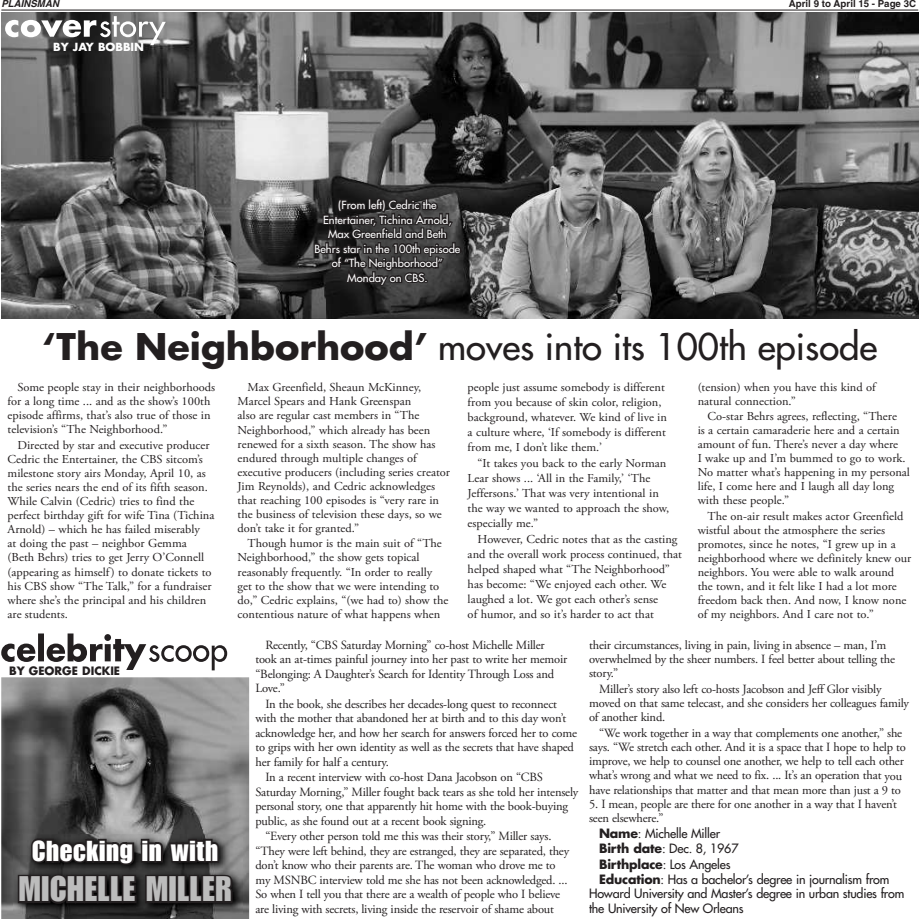
<style>
.page{position:relative;width:919px;height:919px;background:#fff}
.page>*{position:absolute;margin:0;border:0;box-sizing:border-box;transform-origin:0 0}
.t1{font:500 35.75px "Futura Std";color:#231f20}
.t2{font:34.75px "Impact LT Std";letter-spacing:.025em;color:#bcbcbc}
.t3{font:28.25px "Impact LT Std";letter-spacing:.025em;color:#fff}
.t4{font:12.5px/14.4px "Adobe Garamond Pro";letter-spacing:-.015em;color:#231f20}
.t5{font:500 12.5px/15.5px "Futura Std";letter-spacing:-.015em;color:#231f20}
.t6{font:12.12px/14.1px "Adobe Garamond Pro";color:#231f20}
.t7{font:700 11.25px "Futura Std";color:#231f20}
.t8{font:500 10.88px/14.5px "Futura Std";color:#fff;text-align:center}
.t9{font:700 10.88px "Futura Std";color:#fff}
.t10{font:700 9.75px "Helvetica";color:#231f20}
.t11{font:italic 700 9.75px "Helvetica";color:#231f20}
.s1{font-weight:700}
</style>
<div class="page">
<hr style="left:1px;top:10px;width:916px;height:1px;background:#231f20">
<img style="left:1px;top:677px;width:248px;height:241px">
<svg style="left:1px;top:633px;width:226px;height:37px"></svg>
<img style="left:13px;top:833px;width:229px;height:79px">
<svg style="left:29px;top:836px;width:192px;height:30px;background:#2c2a2a"></svg>
<svg style="left:16px;top:872px;width:218px;height:33px;background:#1e1c1d"></svg>
<img style="left:1px;top:12px;width:917px;height:306px">
<svg style="left:312px;top:196px;width:151px;height:91px;background:#2f2d2e"></svg>
<svg style="left:5px;top:16px;width:161px;height:29px"></svg>
<p class="t11" style="left:1px;top:-2px;width:61px">PLAINSMAN</p>
<p class="t10" style="left:788px;top:0;width:129px">April 9 to April 15 - Page 3C</p>
<p class="t9" style="left:53px;top:42px;width:92px">BY JAY BOBBIN</p>
<p class="t8" style="left:314px;top:198px;width:147px">(From left) Cedric the<br>Entertainer, Tichina Arnold,<br>Max Greenfield and Beth<br>Behrs star in the 100th episode of “The Neighborhood”<br>Monday on CBS.</p>
<h1 class="t1" style="left:43px;top:328px;width:835px"><span class="s1">‘The Neighborhood’</span> moves into its 100th episode</h1>
<p class="t6" style="left:8px;top:381px;width:209px;text-indent:10px">Some people stay in their neighborhoods for a long time ... and as the show’s 100th episode affirms, that’s also true of those in television’s “The Neighborhood.”</p>
<p class="t6" style="left:8px;top:439px;width:208px;text-indent:10px">Directed by star and executive producer Cedric the Entertainer, the CBS sitcom’s milestone story airs Monday, April 10, as the series nears the end of its fifth season.<br>While Calvin (Cedric) tries to find the perfect birthday gift for wife Tina (Tichina Arnold) – which he has failed miserably<br>at doing the past – neighbor Gemma (Beth Behrs) tries to get Jerry O’Connell (appearing as himself) to donate tickets to his CBS show “The Talk,” for a fundraiser where she’s the principal and his children are students.</p>
<p class="t6" style="left:237px;top:381px;width:214px;text-indent:10px">Max Greenfield, Sheaun McKinney, Marcel Spears and Hank Greenspan<br>also are regular cast members in “The Neighborhood,” which already has been renewed for a sixth season. The show has endured through multiple changes of executive producers (including series creator Jim Reynolds), and Cedric acknowledges that reaching 100 episodes is “very rare in the business of television these days, so we don’t take it for granted.”</p>
<p class="t6" style="left:237px;top:537px;width:212px;text-indent:10px">Though humor is the main suit of “The Neighborhood,” the show gets topical reasonably frequently. “In order to really get to the show that we were intending to do,” Cedric explains, “(we had to) show the contentious nature of what happens when</p>
<p class="t6" style="left:467px;top:381px;width:201px;line-height:14.9px">people just assume somebody is different from you because of skin color, religion, background, whatever. We kind of live in a culture where, ‘If somebody is different from me, I don’t like them.’</p>
<p class="t6" style="left:467px;top:457px;width:203px;line-height:14.9px;text-indent:10px">“It takes you back to the early Norman Lear shows ... ‘All in the Family,’ ‘The Jeffersons.’ That was very intentional in the way we wanted to approach the show, especially me.”</p>
<p class="t6" style="left:467px;top:532px;width:216px;line-height:14.9px;text-indent:10px">However, Cedric notes that as the casting and the overall work process continued, that helped shaped what “The Neighborhood” has become: “We enjoyed each other. We laughed a lot. We got each other’s sense<br>of humor, and so it’s harder to act that</p>
<p class="t6" style="left:697px;top:381px;width:179px">(tension) when you have this kind of natural connection.”</p>
<p class="t6" style="left:697px;top:410px;width:214px;text-indent:10px">Co-star Behrs agrees, reflecting, “There<br>is a certain camaraderie here and a certain amount of fun. There’s never a day where<br>I wake up and I’m bummed to go to work.<br>No matter what’s happening in my personal life, I come here and I laugh all day long with these people.”</p>
<p class="t6" style="left:697px;top:509px;width:215px;text-indent:10px">The on-air result makes actor Greenfield wistful about the atmosphere the series promotes, since he notes, “I grew up in a neighborhood where we definitely knew our neighbors. You were able to walk around the town, and it felt like I had a lot more freedom back then. And now, I know none of my neighbors. And I care not to.”</p>
<p class="t7" style="left:9px;top:665px;width:113px">BY GEORGE DICKIE</p>
<h3 class="t3" style="left:32px;top:839px;width:187px">Checking in with</h3>
<h2 class="t2" style="left:19px;top:875px;width:214px">MICHELLE MILLER</h2>
<p class="t4" style="left:255px;top:638px;width:313px;text-indent:10px">Recently, “CBS Saturday Morning” co-host Michelle Miller took an at-times painful journey into her past to write her memoir “Belonging: A Daughter’s Search for Identity Through Loss and Love.”</p>
<p class="t4" style="left:255px;top:697px;width:323px;text-indent:10px">In the book, she describes her decades-long quest to reconnect with the mother that abandoned her at birth and to this day won’t acknowledge her, and how her search for answers forced her to come to grips with her own identity as well as the secrets that have shaped her family for half a century.</p>
<p class="t4" style="left:255px;top:771px;width:324px;text-indent:10px">In a recent interview with co-host Dana Jacobson on “CBS Saturday Morning,” Miller fought back tears as she told her intensely personal story, one that apparently hit home with the book-buying public, as she found out at a recent book signing.</p>
<p class="t4" style="left:255px;top:830px;width:315px;text-indent:10px">“Every other person told me this was their story,” Miller says. “They were left behind, they are estranged, they are separated, they don’t know who their parents are. The woman who drove me to my MSNBC interview told me she has not been acknowledged. ...<br>So when I tell you that there are a wealth of people who I believe are living with secrets, living inside the reservoir of shame about</p>
<p class="t4" style="left:588px;top:638px;width:307px">their circumstances, living in pain, living in absence – man, I’m overwhelmed by the sheer numbers. I feel better about telling the story.”</p>
<p class="t4" style="left:588px;top:682px;width:321px;text-indent:10px">Miller’s story also left co-hosts Jacobson and Jeff Glor visibly moved on that same telecast, and she considers her colleagues family of another kind.</p>
<p class="t4" style="left:588px;top:726px;width:318px;text-align:center">“We work together in a way that complements one another,” she says. “We stretch each other. And it is a space that I hope to help to improve, we help to counsel one another, we help to tell each other what’s wrong and what we need to fix. ... It’s an operation that you have relationships that matter and that mean more than just a 9 to</p>
<p class="t4" style="left:588px;top:797px;width:309px">5. I mean, people are there for one another in a way that I haven’t seen elsewhere.”</p>
<p class="t5" style="left:598px;top:825px;width:292px"><span class="s1">Name</span>: Michelle Miller<br><span class="s1">Birth date</span>: Dec. 8, 1967<br><span class="s1">Birthplace</span>: Los Angeles<br><span class="s1">Education</span>: Has a bachelor’s degree in journalism from</p>
<p class="t5" style="left:588px;top:887px;width:316px;line-height:14.2px">Howard University and Master’s degree in urban studies from the University of New Orleans</p>
</div>
